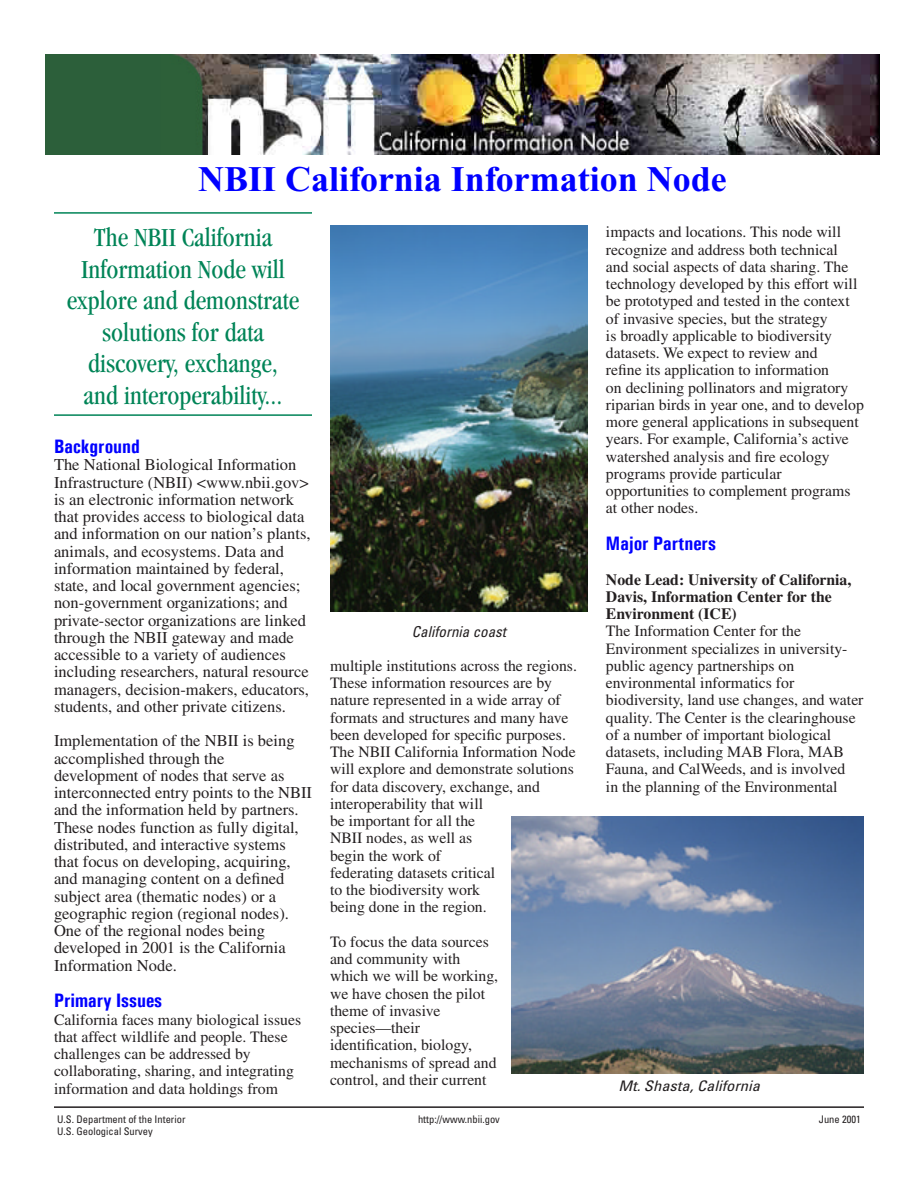
<style>
.page{position:relative;width:918px;height:1188px;background:#fff}
.page>*{position:absolute;margin:0;border:0;box-sizing:border-box;transform-origin:0 0}
.t1{font:700 36px "Times New Roman";color:#00f}
.t2{font:condensed 27px/31.5px "Garamond";color:#008457;text-align:center}
.t3{font:700 19.5px "Univers Condensed";color:#00f}
.t4{font:16.5px/17.2px "Times";color:#231f20}
.t5{font:15.75px/17.2px "Times";color:#231f20}
.t6{font:italic condensed 15px "Univers";color:#231f20}
.t7{font:italic condensed 14.55px "Univers";color:#231f20;scale:1.13 1}
.t8{font:condensed 10.5px/12px "Univers";color:#231f20}
.s1{font-weight:700}
</style>
<div class="page">
<img style="left:46px;top:54px;width:834px;height:100px">
<img style="left:330px;top:225px;width:258px;height:387px">
<img style="left:512px;top:816px;width:352px;height:258px">
<hr style="left:54px;top:212px;width:258px;height:2px;background:#008457">
<hr style="left:54px;top:414px;width:258px;height:2px;background:#008457">
<hr style="left:54px;top:1106px;width:810px;height:2px;background:#231f20">
<p class="t1" style="left:198px;top:157px;width:530px">NBII California Information Node</p>
<p class="t2" style="left:67px;top:221px;width:234px">The NBII California<br>Information Node will explore and demonstrate solutions for data discovery, exchange,<br>and interoperability...</p>
<p class="t3" style="left:54px;top:435px;width:87px">Background</p>
<p class="t4" style="left:54px;top:456px;width:258px">The National Biological Information Infrastructure (NBII) &lt;www.nbii.gov&gt; is an electronic information network that provides access to biological data and information on our nation’s plants, animals, and ecosystems. Data and information maintained by federal, state, and local government agencies; non-government organizations; and private-sector organizations are linked through the NBII gateway and made accessible to a variety of audiences including researchers, natural resource managers, decision-makers, educators, students, and other private citizens.</p>
<p class="t4" style="left:54px;top:732px;width:260px">Implementation of the NBII is being accomplished through the development of nodes that serve as interconnected entry points to the NBII and the information held by partners.<br>These nodes function as fully digital, distributed, and interactive systems that focus on developing, acquiring, and managing content on a defined subject area (thematic nodes) or a geographic region (regional nodes).<br>One of the regional nodes being developed in 2001 is the California Information Node.</p>
<p class="t3" style="left:54px;top:989px;width:110px">Primary Issues</p>
<p class="t5" style="left:54px;top:1011px;width:249px">California faces many biological issues that affect wildlife and people. These challenges can be addressed by collaborating, sharing, and integrating information and data holdings from</p>
<p class="t6" style="left:412px;top:624px;width:96px">California coast</p>
<p class="t5" style="left:330px;top:657px;width:248px">multiple institutions across the regions.<br>These information resources are by nature represented in a wide array of formats and structures and many have been developed for specific purposes.<br>The NBII California Information Node will explore and demonstrate solutions for data discovery, exchange, and interoperability that will<br>be important for all the<br>NBII nodes, as well as<br>begin the work of<br>federating datasets critical<br>to the biodiversity work<br>being done in the region.</p>
<p class="t5" style="left:330px;top:933px;width:170px">To focus the data sources and community with which we will be working, we have chosen the pilot theme of invasive species—their identification, biology, mechanisms of spread and control, and their current</p>
<p class="t5" style="left:606px;top:223px;width:260px">impacts and locations. This node will recognize and address both technical and social aspects of data sharing. The technology developed by this effort will be prototyped and tested in the context of invasive species, but the strategy<br>is broadly applicable to biodiversity datasets. We expect to review and<br>refine its application to information<br>on declining pollinators and migratory riparian birds in year one, and to develop more general applications in subsequent years. For example, California’s active watershed analysis and fire ecology programs provide particular opportunities to complement programs at other nodes.</p>
<p class="t3" style="left:606px;top:532px;width:111px">Major Partners</p>
<p class="t5" style="left:606px;top:571px;width:259px"><span class="s1">Node Lead: University of California, Davis, Information Center for the Environment (ICE)<br></span>The Information Center for the Environment specializes in university&shy;public agency partnerships on environmental informatics for biodiversity, land use changes, and water quality. The Center is the clearinghouse of a number of important biological datasets, including MAB Flora, MAB Fauna, and CalWeeds, and is involved<br>in the planning of the Environmental</p>
<p class="t7" style="left:618px;top:1078px;width:127px">Mt. Shasta, California</p>
<p class="t8" style="left:57px;top:1113px;width:130px">U.S. Department of the Interior<br>U.S. Geological Survey</p>
<p class="t8" style="left:819px;top:1113px;width:43px">June 2001</p>
<p class="t8" style="left:418px;top:1113px;width:83px">http://www.nbii.gov</p>
</div>
